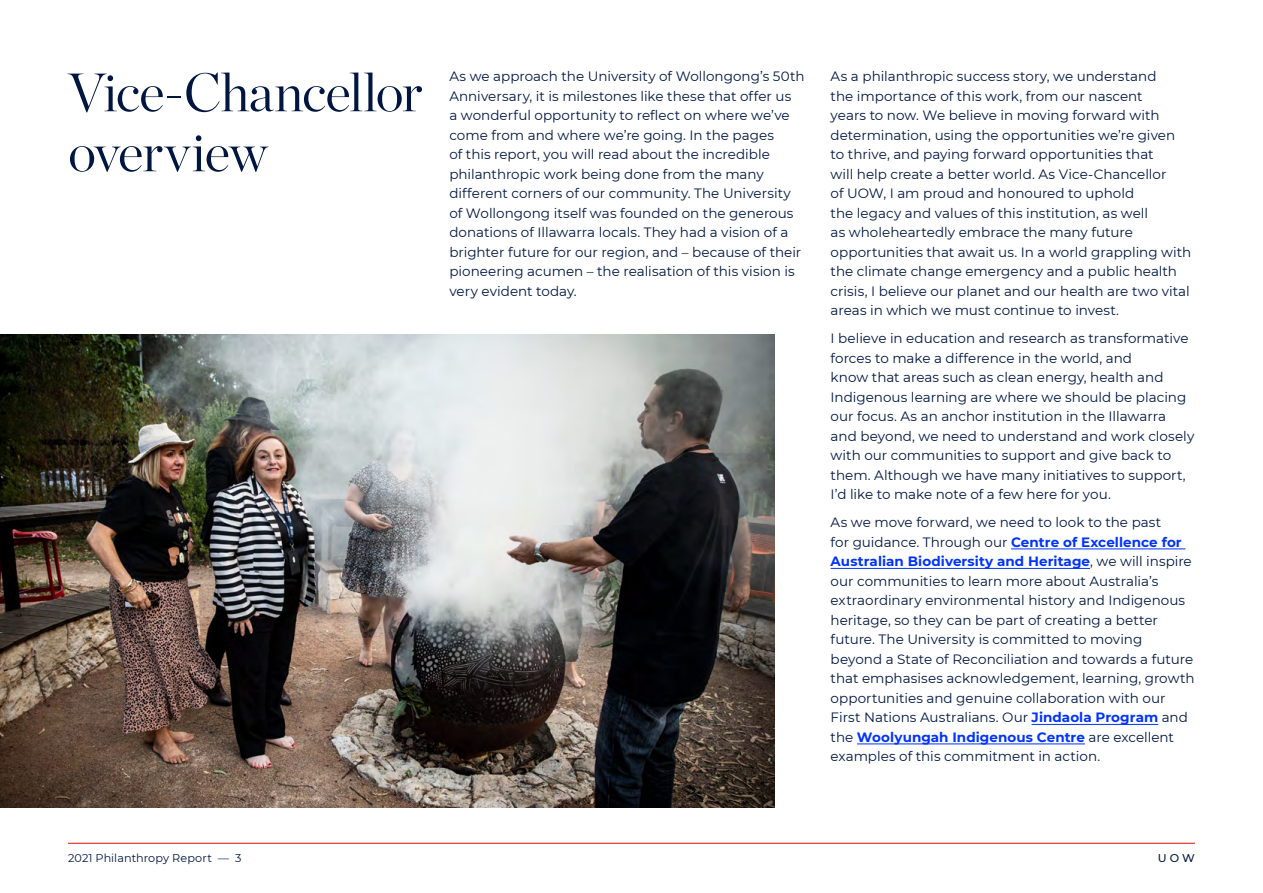
<style>
.page{position:relative;width:1263px;height:893px;background:#fff}
.page>*{position:absolute;margin:0;border:0;box-sizing:border-box;transform-origin:0 0}
.t1{font:300 54px/60px "Chronicle Display";letter-spacing:-.025em;color:#001641}
.Body{font:13.5px/19.5px "Montserrat";color:#001641}
.t2{font:11.25px "Montserrat";letter-spacing:.005em;color:#001641}
.t3{font:500 11.25px "Montserrat";color:#001641}
.s1{font-weight:700;color:#03f}
</style>
<div class="page">
<hr style="left:1011px;top:548px;width:174px;height:1px;background:#03f">
<hr style="left:831px;top:568px;width:259px;height:1px;background:#03f">
<hr style="left:1031px;top:724px;width:127px;height:1px;background:#03f">
<hr style="left:857px;top:743px;width:228px;height:1px;background:#03f">
<img style="left:0;top:335px;width:774px;height:473px">
<hr style="left:68px;top:843px;width:1127px;height:1px;background:#ed0a00">
<h1 class="t1" style="left:68px;top:58px;width:356px">Vice-Chancellor overview</h1>
<p class="Body" style="left:449px;top:66px;width:357px">As we approach the University of Wollongong’s 50th Anniversary, it is milestones like these that offer us<br>a wonderful opportunity to reflect on where we’ve come from and where we’re going. In the pages<br>of this report, you will read about the incredible philanthropic work being done from the many different corners of our community. The University of Wollongong itself was founded on the generous donations of Illawarra locals. They had a vision of a brighter future for our region, and – because of their pioneering acumen – the realisation of this vision is very evident today.</p>
<p class="Body" style="left:831px;top:66px;width:362px">As a philanthropic success story, we understand<br>the importance of this work, from our nascent<br>years to now. We believe in moving forward with determination, using the opportunities we’re given to thrive, and paying forward opportunities that<br>will help create a better world. As Vice-Chancellor<br>of UOW, I am proud and honoured to uphold<br>the legacy and values of this institution, as well<br>as wholeheartedly embrace the many future opportunities that await us. In a world grappling with the climate change emergency and a public health crisis, I believe our planet and our health are two vital areas in which we must continue to invest.</p>
<p class="Body" style="left:831px;top:328px;width:365px">I believe in education and research as transformative forces to make a difference in the world, and<br>know that areas such as clean energy, health and Indigenous learning are where we should be placing our focus. As an anchor institution in the Illawarra and beyond, we need to understand and work closely with our communities to support and give back to them. Although we have many initiatives to support, I’d like to make note of a few here for you.</p>
<p class="Body" style="left:831px;top:512px;width:366px">As we move forward, we need to look to the past<br>for guidance. Through our <span class="s1">Centre of Excellence for Australian Biodiversity and Heritage</span>, we will inspire our communities to learn more about Australia’s extraordinary environmental history and Indigenous heritage, so they can be part of creating a better future. The University is committed to moving beyond a State of Reconciliation and towards a future that emphasises acknowledgement, learning, growth opportunities and genuine collaboration with our First Nations Australians. Our <span class="s1">Jindaola Program</span> and the <span class="s1">Woolyungah Indigenous Centre</span> are excellent examples of this commitment in action.</p>
<p class="t2" style="left:68px;top:850px;width:175px">2021 Philanthropy Report — 3</p>
<p class="t3" style="left:1158px;top:850px;width:39px">U O W</p>
</div>
